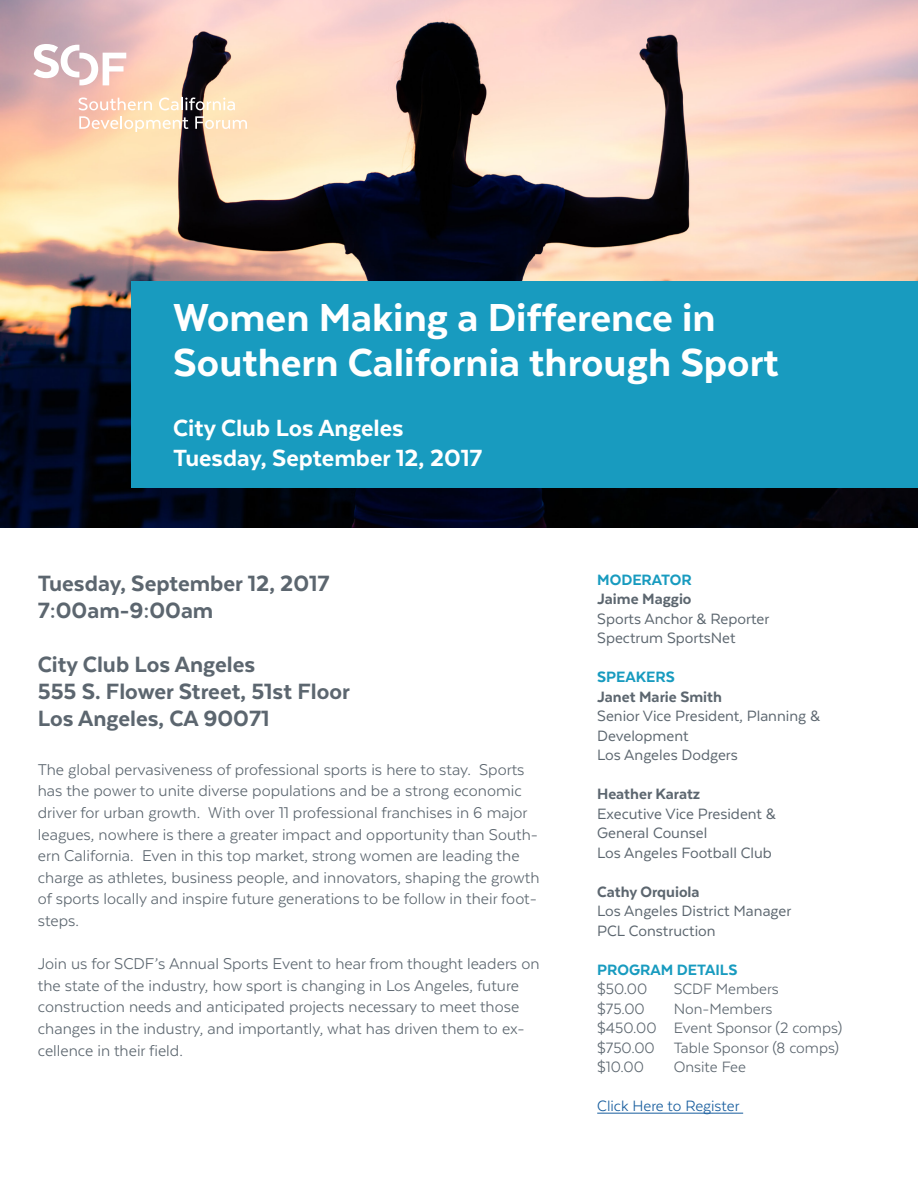
<style>
.page{position:relative;width:918px;height:1188px;background:#fff}
.page>*{position:absolute;margin:0;border:0;box-sizing:border-box;transform-origin:0 0}
.Large_Title_-_White{font:800 45px "Texta";color:#fff}
.Large_Title_-_White-2{font:800 27px/30px "Texta";color:#fff}
.Date_and_Location_Te{font:800 25.5px "Texta";color:#5c666f}
.Paragraph_10pt_-_Gra{font:18px/21.6px "Texta";color:#5c666f}
.Paragraph_10pt_-_Gra-2{font:17.25px "Texta";color:#5c666f}
.Paragraph_10pt_-_Gra-3{font:17.25px "Texta";color:#5c666f}
.Paragraph_10pt_-_Gra-4{font:800 17.25px/19.5px "Texta";color:#5c666f}
.Paragraph_10pt_-_Gra-5{font:800 17.25px "Texta";color:#189bbf}
.Paragraph_10pt_-_Gra-6{font:17.25px "Texta";color:#175d9e}
.s1{color:#189bbf}
</style>
<div class="page">
<img style="left:0;top:0;width:918px;height:528px">
<div style="left:131px;top:281px;width:787px;height:207px;background:#189bbf"></div>
<svg style="left:33px;top:44px;width:93px;height:41px"></svg>
<svg style="left:79px;top:97px;width:73px;height:13px"></svg>
<svg style="left:159px;top:97px;width:76px;height:13px"></svg>
<svg style="left:79px;top:116px;width:109px;height:16px;background:#f4d8bb"></svg>
<svg style="left:195px;top:116px;width:52px;height:13px"></svg>
<hr style="left:597px;top:1113px;width:146px;height:1px;background:#175d9e">
<p class="Large_Title_-_White" style="left:173px;top:295px;width:544px">Women Making a Difference in</p>
<p class="Large_Title_-_White" style="left:173px;top:340px;width:607px">Southern California through Sport</p>
<p class="Large_Title_-_White-2" style="left:173px;top:413px;width:311px">City Club Los Angeles<br>Tuesday, September 12, 2017</p>
<p class="Date_and_Location_Te" style="left:38px;top:570px;width:293px">Tuesday, September 12, 2017</p>
<p class="Date_and_Location_Te" style="left:38px;top:597px;width:177px">7:00am-9:00am</p>
<p class="Date_and_Location_Te" style="left:38px;top:651px;width:219px">City Club Los Angeles</p>
<p class="Date_and_Location_Te" style="left:38px;top:678px;width:314px">555 S. Flower Street, 51st Floor</p>
<p class="Date_and_Location_Te" style="left:38px;top:705px;width:233px">Los Angeles, CA 90071</p>
<p class="Paragraph_10pt_-_Gra" style="left:38px;top:758px;width:503px">The global pervasiveness of professional sports is here to stay. Sports has the power to unite diverse populations and be a strong economic driver for urban growth. With over 11 professional franchises in 6 major leagues, nowhere is there a greater impact and opportunity than South&shy;ern California. Even in this top market, strong women are leading the charge as athletes, business people, and innovators, shaping the growth of sports locally and inspire future generations to be follow in their foot&shy;steps.</p>
<p class="Paragraph_10pt_-_Gra" style="left:38px;top:953px;width:503px">Join us for SCDF’s Annual Sports Event to hear from thought leaders on the state of the industry, how sport is changing in Los Angeles, future construction needs and anticipated projects necessary to meet those changes in the industry, and importantly, what has driven them to ex&shy;cellence in their field.</p>
<p class="Paragraph_10pt_-_Gra-4" style="left:597px;top:570px;width:96px"><span class="s1">MODERATOR<br></span>Jaime Maggio</p>
<p class="Paragraph_10pt_-_Gra-2" style="left:597px;top:610px;width:174px">Sports Anchor &amp; Reporter</p>
<p class="Paragraph_10pt_-_Gra-2" style="left:597px;top:629px;width:140px">Spectrum SportsNet</p>
<p class="Paragraph_10pt_-_Gra-5" style="left:597px;top:668px;width:79px">SPEAKERS</p>
<p class="Paragraph_10pt_-_Gra-4" style="left:597px;top:687px;width:126px">Janet Marie Smith</p>
<p class="Paragraph_10pt_-_Gra-2" style="left:597px;top:707px;width:225px">Senior Vice President, Planning &amp;</p>
<p class="Paragraph_10pt_-_Gra-2" style="left:597px;top:727px;width:93px">Development</p>
<p class="Paragraph_10pt_-_Gra-2" style="left:597px;top:746px;width:142px">Los Angeles Dodgers</p>
<p class="Paragraph_10pt_-_Gra-4" style="left:597px;top:784px;width:105px">Heather Karatz</p>
<p class="Paragraph_10pt_-_Gra-2" style="left:597px;top:805px;width:180px">Executive Vice President &amp;</p>
<p class="Paragraph_10pt_-_Gra-2" style="left:597px;top:824px;width:112px">General Counsel</p>
<p class="Paragraph_10pt_-_Gra-2" style="left:597px;top:844px;width:176px">Los Angeles Football Club</p>
<p class="Paragraph_10pt_-_Gra-4" style="left:597px;top:882px;width:104px">Cathy Orquiola</p>
<p class="Paragraph_10pt_-_Gra-2" style="left:597px;top:902px;width:196px">Los Angeles District Manager</p>
<p class="Paragraph_10pt_-_Gra-2" style="left:597px;top:922px;width:120px">PCL Construction</p>
<p class="Paragraph_10pt_-_Gra-5" style="left:597px;top:961px;width:142px">PROGRAM DETAILS</p>
<p class="Paragraph_10pt_-_Gra-3" style="left:597px;top:980px;width:52px">$50.00</p>
<p class="Paragraph_10pt_-_Gra-3" style="left:674px;top:980px;width:107px">SCDF Members</p>
<p class="Paragraph_10pt_-_Gra-3" style="left:597px;top:1000px;width:49px">$75.00</p>
<p class="Paragraph_10pt_-_Gra-3" style="left:674px;top:1000px;width:100px">Non-Members</p>
<p class="Paragraph_10pt_-_Gra-3" style="left:597px;top:1019px;width:246px">$450.00 Event Sponsor (2 comps)</p>
<p class="Paragraph_10pt_-_Gra-3" style="left:597px;top:1039px;width:243px">$750.00 Table Sponsor (8 comps)</p>
<p class="Paragraph_10pt_-_Gra-3" style="left:597px;top:1058px;width:48px">$10.00</p>
<p class="Paragraph_10pt_-_Gra-3" style="left:674px;top:1058px;width:74px">Onsite Fee</p>
<p class="Paragraph_10pt_-_Gra-6" style="left:597px;top:1097px;width:144px">Click Here to Register</p>
</div>
